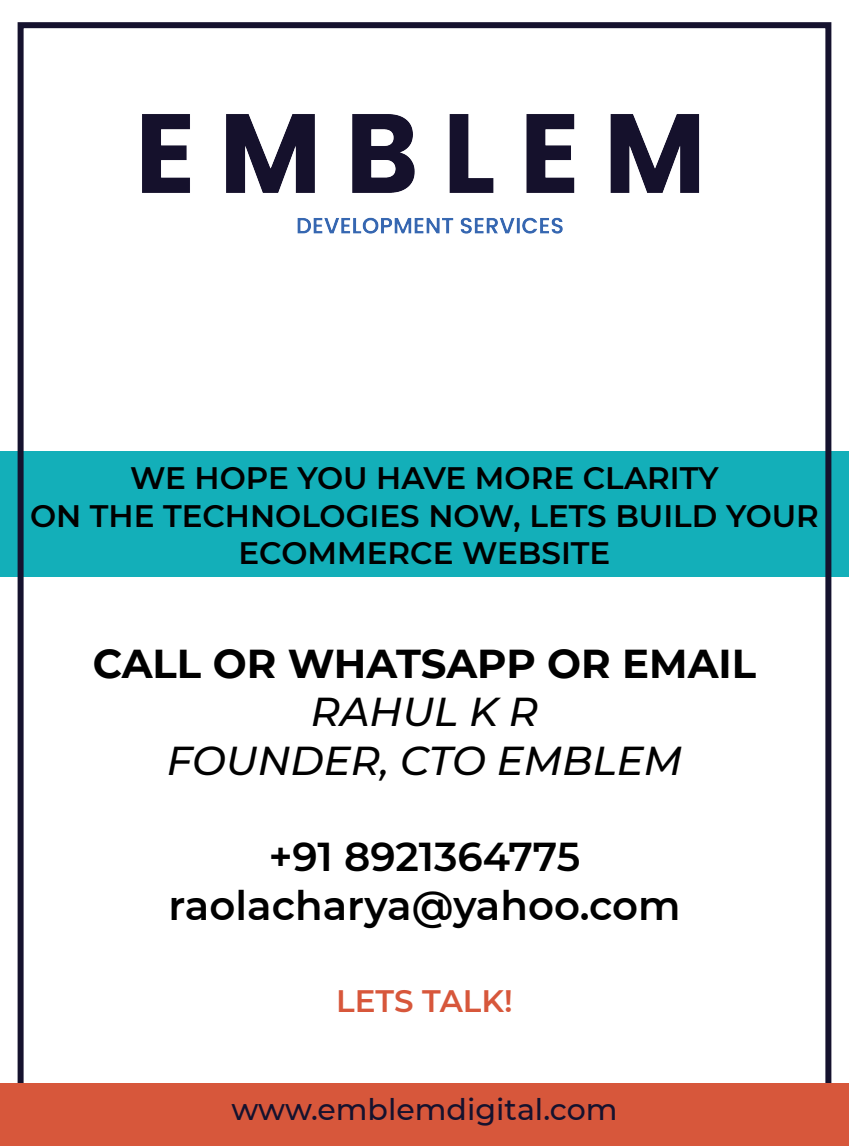
<style>
.page{position:relative;width:849px;height:1146px;background:#fff}
.page>*{position:absolute;margin:0;border:0;box-sizing:border-box;transform-origin:0 0}
.t1{font:600 40.25px/48.3px "Montserrat";color:#000;text-align:center}
.t2{font:italic 500 40.25px/48.3px "Montserrat";color:#000;text-align:center}
.t3{font:700 40.25px "Montserrat";color:#000}
.t4{font:600 31px/37.2px "Montserrat";color:#000;text-align:center}
.t5{font:600 31px "Montserrat";color:#d7573b}
.t6{font:500 30px "Montserrat";color:#15122e}
</style>
<div class="page">
<div style="left:0;top:451px;width:848px;height:125px;background:#13afb9"></div>
<img style="left:142px;top:114px;width:558px;height:120px">
<div style="left:18px;top:22px;width:813px;height:1101px;border:6px solid #15122e"></div>
<div style="left:0;top:1083px;width:848px;height:62px;background:#d7573b"></div>
<p class="t4" style="left:30px;top:458px;width:790px">WE HOPE YOU HAVE MORE CLARITY<br>ON THE TECHNOLOGIES NOW, LETS BUILD YOUR<br>ECOMMERCE WEBSITE</p>
<p class="t3" style="left:93px;top:634px;width:664px">CALL OR WHATSAPP OR EMAIL</p>
<p class="t2" style="left:167px;top:686px;width:516px">RAHUL K R<br>FOUNDER, CTO EMBLEM</p>
<p class="t1" style="left:168px;top:831px;width:513px">+91 8921364775 raolacharya@yahoo.com</p>
<p class="t5" style="left:336px;top:979px;width:178px">LETS TALK!</p>
<p class="t6" style="left:231px;top:1088px;width:387px">www.emblemdigital.com</p>
</div>
